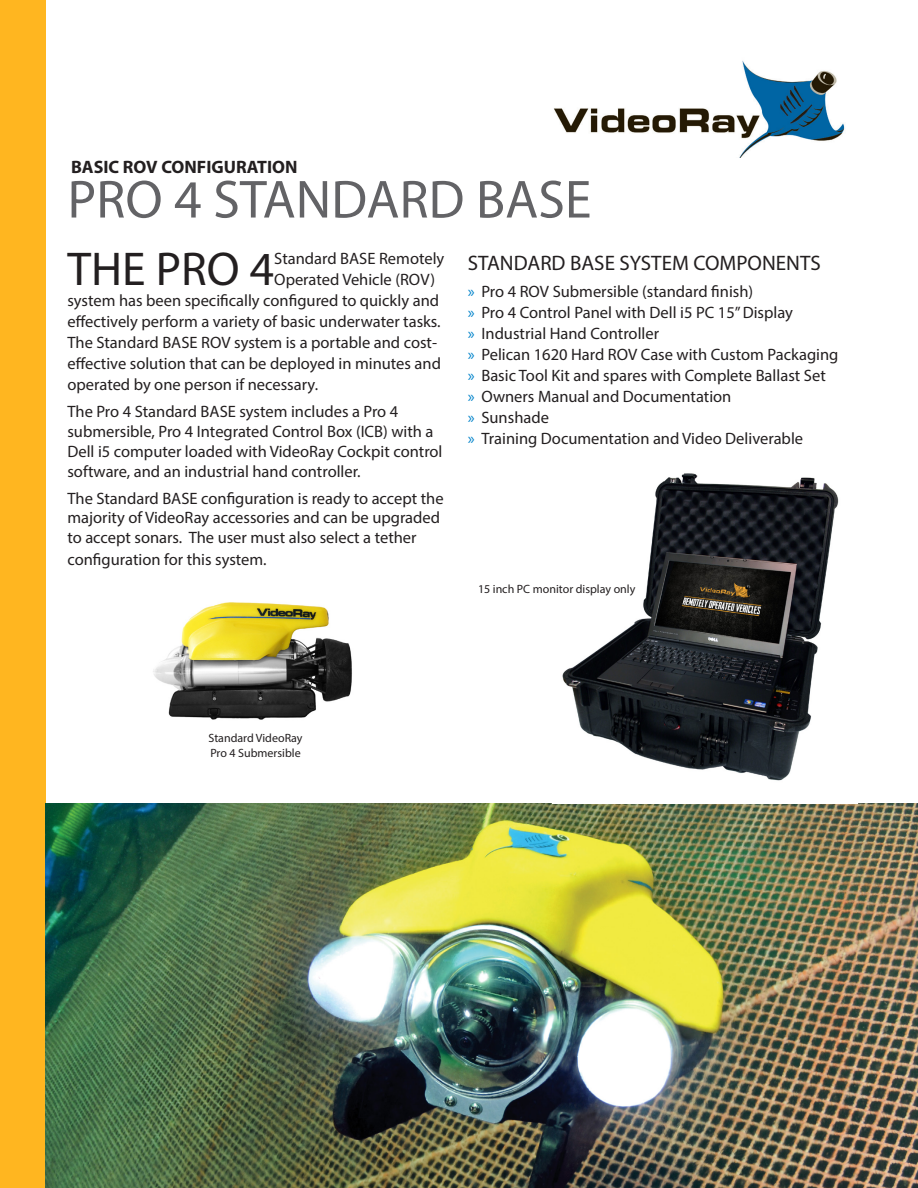
<style>
.page{position:relative;width:918px;height:1188px;background:#fff}
.page>*{position:absolute;margin:0;border:0;box-sizing:border-box;transform-origin:0 0}
.t1{font:54px "Myriad Pro";color:#636366}
.Body_Style{font:47.7px "Myriad Pro";color:#231f20}
.Subtag_2{font:21px "Myriad Pro";color:#231f20}
.t2{font:700 18px "Myriad Pro";color:#231f20}
.Body_Style-2{font:16.5px/19.8px "Myriad Pro";color:#231f20}
.t3{font:12px "Myriad Pro";color:#231f20}
.s1{color:#0083ca}
</style>
<div class="page">
<div style="left:0;top:0;width:45px;height:1188px;background:#ffb620"></div>
<img style="left:45px;top:804px;width:873px;height:384px">
<img style="left:554px;top:61px;width:291px;height:97px">
<img style="left:562px;top:473px;width:277px;height:308px">
<img style="left:153px;top:602px;width:199px;height:118px">
<p class="t2" style="left:71px;top:155px;width:228px">BASIC ROV CONFIGURATION</p>
<p class="t1" style="left:68px;top:166px;width:525px">PRO 4 STANDARD BASE</p>
<p class="Body_Style" style="left:67px;top:240px;width:208px">THE PRO 4</p>
<p class="Body_Style-2" style="left:274px;top:249px;width:172px">Standard BASE Remotely</p>
<p class="Body_Style-2" style="left:274px;top:270px;width:162px">Operated Vehicle (ROV)</p>
<p class="Body_Style-2" style="left:67px;top:291px;width:373px">system has been specifically configured to quickly and</p>
<p class="Body_Style-2" style="left:67px;top:312px;width:375px">effectively perform a variety of basic underwater tasks.</p>
<p class="Body_Style-2" style="left:67px;top:333px;width:371px">The Standard BASE ROV system is a portable and cost-</p>
<p class="Body_Style-2" style="left:67px;top:354px;width:375px">effective solution that can be deployed in minutes and</p>
<p class="Body_Style-2" style="left:67px;top:375px;width:252px">operated by one person if necessary.</p>
<p class="Body_Style-2" style="left:67px;top:402px;width:377px">The Pro 4 Standard BASE system includes a Pro 4 submersible, Pro 4 Integrated Control Box (ICB) with a Dell i5 computer loaded with VideoRay Cockpit control software, and an industrial hand controller.</p>
<p class="Body_Style-2" style="left:67px;top:488px;width:378px">The Standard BASE configuration is ready to accept the majority of VideoRay accessories and can be upgraded to accept sonars. The user must also select a tether</p>
<p class="Body_Style-2" style="left:67px;top:549px;width:201px">configuration for this system.</p>
<p class="Subtag_2" style="left:468px;top:250px;width:354px">STANDARD BASE SYSTEM COMPONENTS</p>
<p class="Body_Style-2" style="left:468px;top:281px;width:287px"><span class="s1">»</span> Pro 4 ROV Submersible (standard finish)</p>
<p class="Body_Style-2" style="left:468px;top:302px;width:327px"><span class="s1">»</span> Pro 4 Control Panel with Dell i5 PC 15” Display</p>
<p class="Body_Style-2" style="left:468px;top:323px;width:193px"><span class="s1">»</span> Industrial Hand Controller</p>
<p class="Body_Style-2" style="left:468px;top:344px;width:372px"><span class="s1">»</span> Pelican 1620 Hard ROV Case with Custom Packaging</p>
<p class="Body_Style-2" style="left:468px;top:365px;width:359px"><span class="s1">»</span> Basic Tool Kit and spares with Complete Ballast Set</p>
<p class="Body_Style-2" style="left:468px;top:386px;width:265px"><span class="s1">»</span> Owners Manual and Documentation</p>
<p class="Body_Style-2" style="left:468px;top:407px;width:83px"><span class="s1">»</span> Sunshade</p>
<p class="Body_Style-2" style="left:468px;top:428px;width:337px"><span class="s1">»</span> Training Documentation and Video Deliverable</p>
<p class="t3" style="left:478px;top:582px;width:159px">15 inch PC monitor display only</p>
<p class="t3" style="left:208px;top:731px;width:96px">Standard VideoRay</p>
<p class="t3" style="left:210px;top:745px;width:92px">Pro 4 Submersible</p>
</div>
